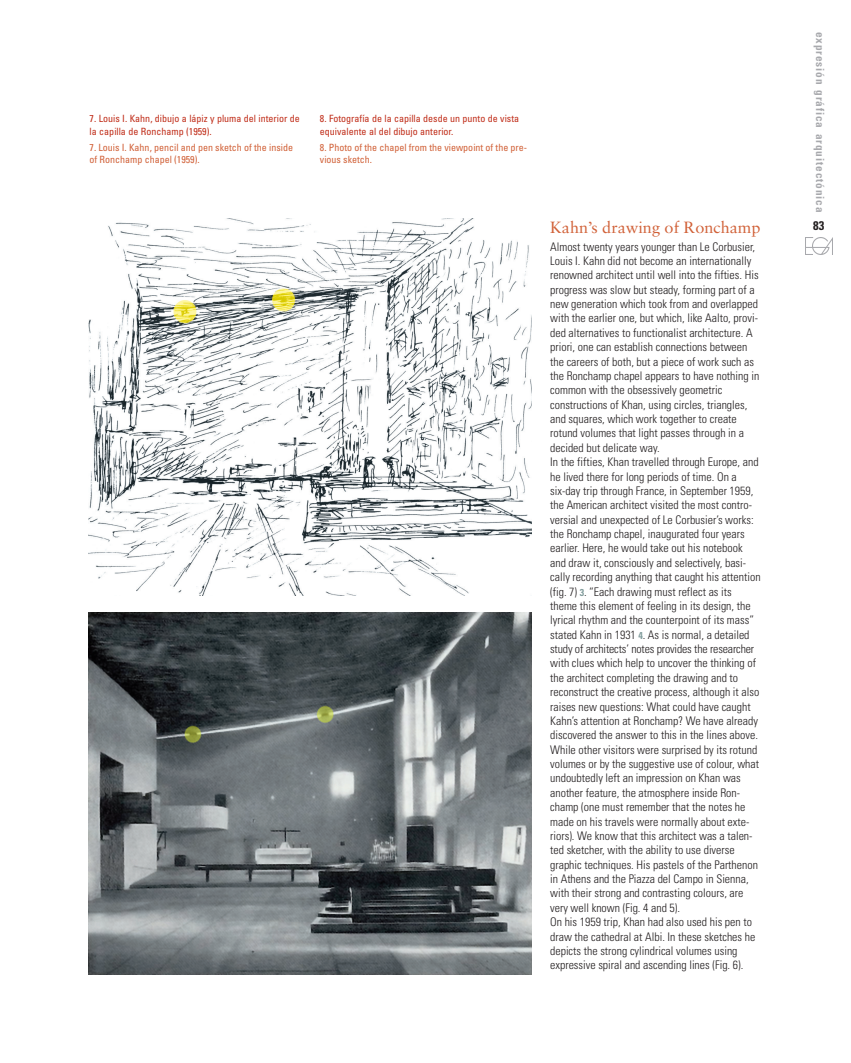
<style>
.page{position:relative;width:851px;height:1063px;background:#fff}
.page>*{position:absolute;margin:0;border:0;box-sizing:border-box;transform-origin:0 0}
.t1{font:16.25px "Sabon";color:#d16138}
.t2{font:700 condensed 12.5px "Univers";color:#231f20}
.t3{font:300 condensed 11.88px/14.4px "Univers";color:#231f20}
.t4{font:700 condensed 11.25px "Univers";letter-spacing:.08em;color:#a8a9ad}
.t5{font:condensed 10px/12.5px "Univers";color:#c02d19}
.t6{font:condensed 10px/12.5px "Univers";color:#d16138}
.s1{font-weight:700;font-size:10px;color:#829d9d}
</style>
<div class="page">
<img style="left:805px;top:237px;width:27px;height:18px">
<img style="left:88px;top:219px;width:444px;height:376px">
<img style="left:88px;top:613px;width:444px;height:362px">
<p class="t5" style="left:90px;top:113px;width:212px">7. Louis I. Kahn, dibujo a lápiz y pluma del interior de la capilla de Ronchamp (1959).</p>
<p class="t6" style="left:90px;top:142px;width:205px">7. Louis I. Kahn, pencil and pen sketch of the inside of Ronchamp chapel (1959).</p>
<p class="t5" style="left:320px;top:113px;width:201px">8. Fotografía de la capilla desde un punto de vista equivalente al del dibujo anterior.</p>
<p class="t6" style="left:320px;top:142px;width:209px">8. Photo of the chapel from the viewpoint of the pre&shy;vious sketch.</p>
<p class="t4" style="left:824px;top:32px;width:182px;rotate:90deg">expresión gráfica arquitectónica</p>
<h1 class="t1" style="left:550px;top:220px;width:212px">Kahn’s drawing of Ronchamp</h1>
<p class="t2" style="left:813px;top:221px;width:13px">83</p>
<p class="t3" style="left:550px;top:240px;width:212px">Almost twenty years younger than Le Corbusier, Louis I. Kahn did not become an internationally renowned architect until well into the fifties. His progress was slow but steady, forming part of a new generation which took from and overlapped with the earlier one, but which, like Aalto, provi&shy;ded alternatives to functionalist architecture. A priori, one can establish connections between the careers of both, but a piece of work such as the Ronchamp chapel appears to have nothing in common with the obsessively geometric constructions of Khan, using circles, triangles, and squares, which work together to create rotund volumes that light passes through in a decided but delicate way.<br>In the fifties, Khan travelled through Europe, and he lived there for long periods of time. On a six-day trip through France, in September 1959, the American architect visited the most contro&shy;versial and unexpected of Le Corbusier’s works: the Ronchamp chapel, inaugurated four years earlier. Here, he would take out his notebook and draw it, consciously and selectively, basi&shy;cally recording anything that caught his attention (fig. 7) <span class="s1">3</span>. “Each drawing must reflect as its theme this element of feeling in its design, the lyrical rhythm and the counterpoint of its mass” stated Kahn in 1931 <span class="s1">4</span>. As is normal, a detailed study of architects’ notes provides the researcher with clues which help to uncover the thinking of the architect completing the drawing and to reconstruct the creative process, although it also raises new questions: What could have caught Kahn’s attention at Ronchamp? We have already discovered the answer to this in the lines above.<br>While other visitors were surprised by its rotund volumes or by the suggestive use of colour, what undoubtedly left an impression on Khan was another feature, the atmosphere inside Ron&shy;champ (one must remember that the notes he made on his travels were normally about exte&shy;riors). We know that this architect was a talen&shy;ted sketcher, with the ability to use diverse graphic techniques. His pastels of the Parthenon in Athens and the Piazza del Campo in Sienna, with their strong and contrasting colours, are very well known (Fig. 4 and 5).<br>On his 1959 trip, Khan had also used his pen to draw the cathedral at Albi. In these sketches he depicts the strong cylindrical volumes using expressive spiral and ascending lines (Fig. 6).</p>
</div>
